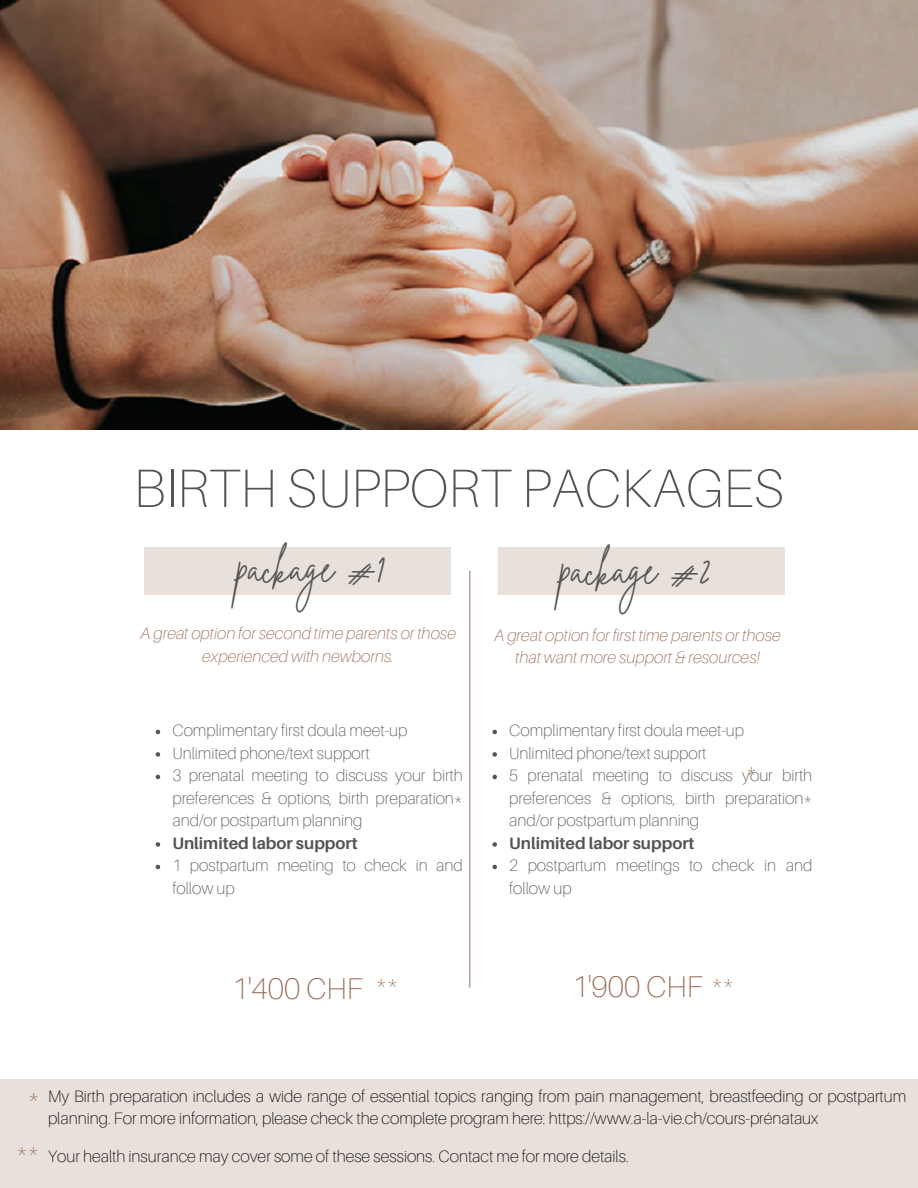
<style>
.page{position:relative;width:918px;height:1188px;background:#fff}
.page>*{position:absolute;margin:0;border:0;box-sizing:border-box;transform-origin:0 0}
.t1{font:100 54px "Aileron";color:#545454}
.t2{font:40.05px "Brittany Signature";color:#545454}
.t3{font:100 30px "Aileron";color:#966850}
.t4{font:100 21px "Aileron";color:#966850}
.t5{font:100 16.5px/22.5px "Aileron";color:#545454;text-align:justify}
.t6{font:100 16.5px/22.5px "Aileron";color:#000}
.t7{font:italic 100 16.5px/22.5px "Aileron";color:#966850;text-align:center}
.t8{font:700 16.5px "Aileron";color:#545454}
</style>
<div class="page">
<img style="left:0;top:0;width:918px;height:430px">
<div style="left:0;top:1079px;width:918px;height:109px;background:#e8e0db"></div>
<div style="left:144px;top:547px;width:307px;height:48px;background:#e8e0db"></div>
<svg style="left:156px;top:730px;width:4px;height:4px"></svg>
<svg style="left:156px;top:752px;width:4px;height:5px"></svg>
<svg style="left:156px;top:775px;width:4px;height:4px"></svg>
<svg style="left:156px;top:842px;width:4px;height:5px"></svg>
<svg style="left:156px;top:865px;width:4px;height:4px"></svg>
<svg style="left:492px;top:730px;width:5px;height:4px"></svg>
<svg style="left:492px;top:752px;width:5px;height:5px"></svg>
<svg style="left:492px;top:775px;width:5px;height:4px"></svg>
<svg style="left:492px;top:842px;width:5px;height:5px"></svg>
<svg style="left:492px;top:865px;width:5px;height:4px"></svg>
<hr style="left:469px;top:571px;width:1px;height:417px;background:#a47c81">
<div style="left:498px;top:547px;width:286px;height:48px;background:#e8e0db"></div>
<p class="t1" style="left:134px;top:455px;width:652px">BIRTH SUPPORT PACKAGES</p>
<h2 class="t2" style="left:237px;top:542px;width:150px">package #1</h2>
<p class="t7" style="left:140px;top:622px;width:317px">A great option for second time parents or those experienced with newborns.</p>
<p class="t5" style="left:172px;top:719px;width:236px">Complimentary first doula meet-up</p>
<p class="t5" style="left:172px;top:742px;width:199px">Unlimited phone/text support</p>
<p class="t5" style="left:172px;top:764px;width:292px">3 prenatal meeting to discuss your birth preferences &amp; options, birth preparation* and/or postpartum planning</p>
<p class="t8" style="left:172px;top:833px;width:187px">Unlimited labor support</p>
<p class="t5" style="left:172px;top:854px;width:292px">1 postpartum meeting to check in and follow up</p>
<p class="t2" style="left:560px;top:544px;width:152px">package #2</p>
<p class="t7" style="left:494px;top:623px;width:288px">A great option for first time parents or those that want more support &amp; resources!</p>
<h3 class="t5" style="left:509px;top:719px;width:236px">Complimentary first doula meet-up</h3>
<h2 class="t5" style="left:509px;top:742px;width:199px">Unlimited phone/text support</h2>
<p class="t5" style="left:509px;top:764px;width:305px">5 prenatal meeting to discuss your birth preferences &amp; options, birth preparation* and/or postpartum planning</p>
<p class="t8" style="left:509px;top:833px;width:187px">Unlimited labor support</p>
<p class="t5" style="left:509px;top:854px;width:305px">2 postpartum meetings to check in and follow up</p>
<p class="t4" style="left:746px;top:757px;width:13px">*</p>
<p class="t3" style="left:232px;top:969px;width:132px">1'400 CHF</p>
<p class="t3" style="left:572px;top:968px;width:132px">1'900 CHF</p>
<h3 class="t4" style="left:376px;top:969px;width:24px">**</h3>
<p class="t4" style="left:712px;top:969px;width:24px">**</p>
<p class="t4" style="left:28px;top:1083px;width:13px">*</p>
<p class="t6" style="left:48px;top:1085px;width:860px">My Birth preparation includes a wide range of essential topics ranging from pain management, breastfeeding or postpartum planning. For more information, please check the complete program here: https://www.a-la-vie.ch/cours-prénataux</p>
<p class="t4" style="left:17px;top:1137px;width:24px">**</p>
<h1 class="t6" style="left:48px;top:1144px;width:582px">Your health insurance may cover some of these sessions. Contact me for more details.</h1>
</div>
